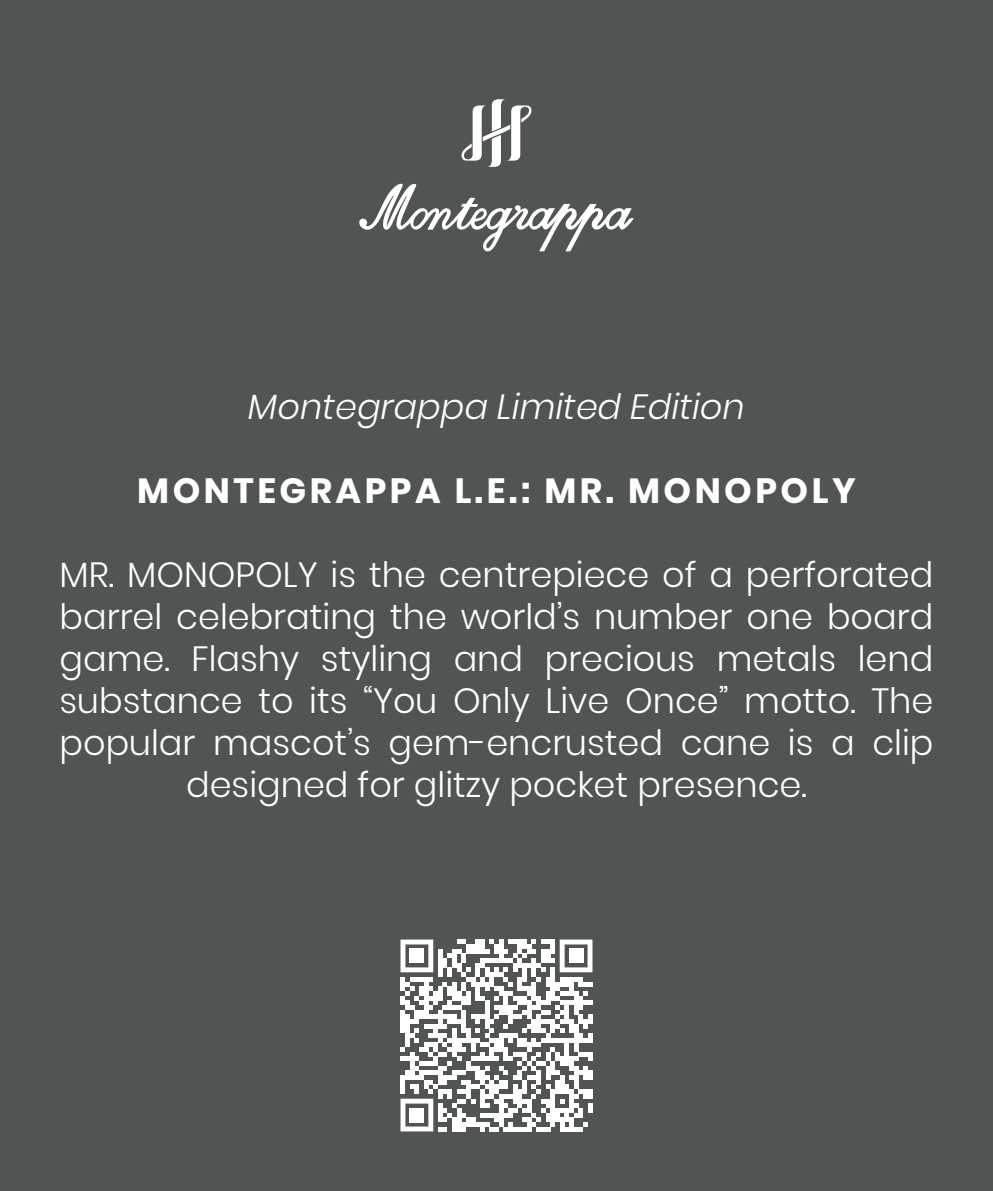
<style>
.page{position:relative;width:993px;height:1191px;background:#fff}
.page>*{position:absolute;margin:0;border:0;box-sizing:border-box;transform-origin:0 0}
.t1{font:300 35px/42px "Poppins";color:#fff;text-align:center}
.t2{font:700 35px "Poppins";letter-spacing:.1em;color:#fff}
.t3{font:italic 300 35px "Poppins";color:#fff}
</style>
<div class="page">
<div style="left:0;top:0;width:992px;height:1191px;background:#505452"></div>
<svg style="left:359px;top:183px;width:274px;height:68px"></svg>
<svg style="left:461px;top:99px;width:70px;height:68px"></svg>
<svg style="left:400px;top:939px;width:192px;height:192px"></svg>
<div style="left:410px;top:949px;width:14px;height:14px;background:#fff"></div>
<div style="left:569px;top:949px;width:14px;height:14px;background:#fff"></div>
<div style="left:410px;top:1108px;width:14px;height:14px;background:#fff"></div>
<p class="t3" style="left:248px;top:386px;width:498px">Montegrappa Limited Edition</p>
<p class="t2" style="left:137px;top:470px;width:719px">MONTEGRAPPA L.E.: MR. MONOPOLY</p>
<p class="t1" style="left:60px;top:553px;width:875px">MR. MONOPOLY is the centrepiece of a perforated barrel celebrating the world’s number one board game. Flashy styling and precious metals lend substance to its “You Only Live Once” motto. The popular mascot’s gem-encrusted cane is a clip designed for glitzy pocket presence.</p>
</div>
